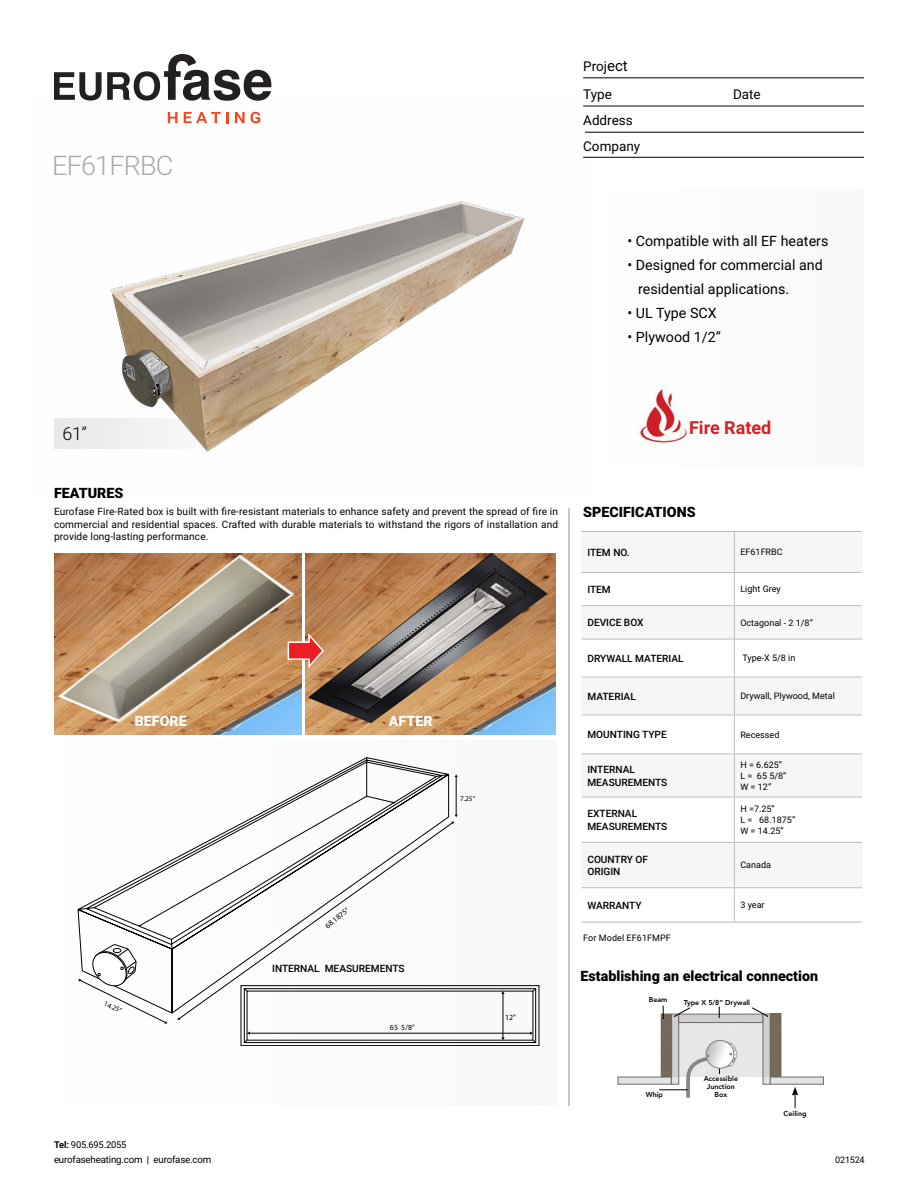
<style>
.page{position:relative;width:918px;height:1188px;background:#fff}
.page>*{position:absolute;margin:0;border:0;box-sizing:border-box;transform-origin:0 0}
.t1{font:300 27px "Roboto";letter-spacing:-.03em;color:#a7a9ac}
.t2{font:700 18px "Roboto";color:#d32027}
.t3{font:300 18px "Roboto";color:#000}
.t4{font:14.25px/24px "Roboto";color:#000}
.t5{font:900 14.25px "Roboto";color:#000}
.t6{font:900 14.25px "Roboto";color:#fff}
.t7{font:13.5px/27.6px "Roboto";color:#000}
.t8{font:10.2px/12.8px "Roboto";letter-spacing:.01em;color:#000;text-align:justify}
.t9{font:500 10.2px/12.8px "Roboto";color:#000}
.t10{font:9.75px "Roboto";letter-spacing:-.02em;color:#000}
.t11{font:9.3px "Roboto";letter-spacing:-.02em;color:#000}
.t12{font:9px/10.8px "Roboto";color:#000}
.t13{font:7.8px "Myriad Pro";color:#000}
.t14{font:7.2px "Myriad Pro";color:#000}
.t15{font:800 7.05px/8.1px "Avenir LT Std";color:#000;text-align:center}
.s1{font-size:15px}
.s2{font-weight:700}
</style>
<div class="page">
<hr style="left:583px;top:157px;width:281px;height:1px;background:#000">
<hr style="left:583px;top:78px;width:281px;height:1px;background:#000">
<hr style="left:583px;top:106px;width:281px;height:1px;background:#000">
<hr style="left:585px;top:132px;width:279px;height:1px;background:#000">
<svg style="left:54px;top:54px;width:217px;height:39px"></svg>
<img style="left:54px;top:93px;width:540px;height:359px">
<div style="left:606px;top:189px;width:258px;height:278px;background:#fbfbfb"></div>
<div style="left:54px;top:741px;width:502px;height:365px;background:#fafafa"></div>
<svg style="left:581px;top:532px;width:281px;height:356px;fill:#f6f6f6"></svg>
<hr style="left:734px;top:573px;width:1px;height:33px;background:#bcbec0">
<hr style="left:734px;top:797px;width:1px;height:45px;background:#bcbec0">
<hr style="left:734px;top:843px;width:1px;height:45px;background:#bcbec0">
<hr style="left:581px;top:888px;width:153px;height:1px;background:#bcbec0">
<hr style="left:734px;top:888px;width:128px;height:1px;background:#bcbec0">
<hr style="left:734px;top:888px;width:1px;height:34px;background:#bcbec0">
<hr style="left:581px;top:531px;width:153px;height:1px;background:#bcbec0">
<hr style="left:734px;top:531px;width:128px;height:1px;background:#bcbec0">
<hr style="left:734px;top:532px;width:1px;height:40px;background:#bcbec0">
<hr style="left:581px;top:572px;width:153px;height:1px;background:#bcbec0">
<hr style="left:734px;top:572px;width:128px;height:1px;background:#bcbec0">
<hr style="left:581px;top:605px;width:153px;height:1px;background:#bcbec0">
<hr style="left:734px;top:605px;width:128px;height:1px;background:#bcbec0">
<hr style="left:734px;top:606px;width:1px;height:33px;background:#bcbec0">
<hr style="left:581px;top:639px;width:153px;height:1px;background:#bcbec0">
<hr style="left:734px;top:639px;width:128px;height:1px;background:#bcbec0">
<hr style="left:734px;top:639px;width:1px;height:38px;background:#bcbec0">
<hr style="left:581px;top:677px;width:153px;height:1px;background:#bcbec0">
<hr style="left:734px;top:677px;width:128px;height:1px;background:#bcbec0">
<hr style="left:734px;top:677px;width:1px;height:38px;background:#bcbec0">
<hr style="left:581px;top:715px;width:153px;height:1px;background:#bcbec0">
<hr style="left:734px;top:715px;width:128px;height:1px;background:#bcbec0">
<hr style="left:734px;top:715px;width:1px;height:39px;background:#bcbec0">
<hr style="left:581px;top:754px;width:153px;height:1px;background:#bcbec0">
<hr style="left:734px;top:754px;width:128px;height:1px;background:#bcbec0">
<hr style="left:734px;top:754px;width:1px;height:43px;background:#bcbec0">
<hr style="left:581px;top:797px;width:153px;height:1px;background:#bcbec0">
<hr style="left:734px;top:797px;width:128px;height:1px;background:#bcbec0">
<hr style="left:581px;top:842px;width:153px;height:1px;background:#bcbec0">
<hr style="left:734px;top:842px;width:128px;height:1px;background:#bcbec0">
<hr style="left:581px;top:922px;width:153px;height:1px;background:#bcbec0">
<hr style="left:734px;top:922px;width:128px;height:1px;background:#bcbec0">
<hr style="left:569px;top:508px;width:1px;height:598px;background:#939598">
<img style="left:640px;top:389px;width:47px;height:54px">
<svg style="left:77px;top:757px;width:373px;height:257px"></svg>
<svg style="left:179px;top:822px;width:274px;height:197px"></svg>
<hr style="left:456px;top:777px;width:1px;height:38px;background:#000">
<svg style="left:451px;top:815px;width:7px;height:9px"></svg>
<svg style="left:78px;top:944px;width:89px;height:80px"></svg>
<svg style="left:243px;top:988px;width:294px;height:56px"></svg>
<div style="left:241px;top:986px;width:298px;height:60px;border:1px solid #000"></div>
<svg style="left:246px;top:992px;width:288px;height:49px"></svg>
<div style="left:244px;top:989px;width:292px;height:54px;border:1px solid #000"></div>
<div style="left:247px;top:991px;width:286px;height:49px;background:#fff"></div>
<svg style="left:532px;top:988px;width:4px;height:4px"></svg>
<svg style="left:244px;top:988px;width:4px;height:4px"></svg>
<hr style="left:503px;top:993px;width:1px;height:45px;background:#000">
<svg style="left:501px;top:1037px;width:4px;height:3px"></svg>
<hr style="left:249px;top:1033px;width:282px;height:1px;background:#000">
<svg style="left:530px;top:1032px;width:6px;height:11px"></svg>
<svg style="left:244px;top:1032px;width:6px;height:11px"></svg>
<div style="left:618px;top:1077px;width:53px;height:7px;background:#e2e3e4;border:1px solid #6d6e71"></div>
<div style="left:770px;top:1077px;width:53px;height:7px;background:#e2e3e4;border:1px solid #6d6e71"></div>
<svg style="left:792px;top:1087px;width:6px;height:21px"></svg>
<svg style="left:659px;top:1005px;width:122px;height:93px"></svg>
<img style="left:306px;top:554px;width:250px;height:180px">
<img style="left:54px;top:554px;width:247px;height:180px">
<svg style="left:287px;top:631px;width:38px;height:39px"></svg>
<h1 class="t1" style="left:52px;top:147px;width:123px">EF61FRBC</h1>
<h3 class="t7" style="left:583px;top:52px;width:46px">Proj<span class="s1">ect<br></span>Type</h3>
<h3 class="t7" style="left:583px;top:106px;width:59px;line-height:26.4px">Address<br>Company</h3>
<h3 class="t7" style="left:733px;top:80px;width:29px">Date</h3>
<h3 class="t4" style="left:627px;top:229px;width:202px">• Compatible with all EF heaters</h3>
<h3 class="t4" style="left:638px;top:253px;width:186px;text-indent:-11px">• Designed for commercial and residential applications.</h3>
<h3 class="t4" style="left:627px;top:301px;width:91px">• UL Type SCX</h3>
<h3 class="t4" style="left:627px;top:325px;width:95px">• Plywood 1/2”</h3>
<h2 class="t3" style="left:63px;top:421px;width:26px">61”</h2>
<h3 class="t5" style="left:54px;top:483px;width:71px">FEATURES</h3>
<p class="t8" style="left:54px;top:505px;width:506px">Eurofase Fire-Rated box is built with fire-resistant materials to enhance safety and prevent the spread of fire in commercial and residential spaces. Crafted with durable materials to withstand the rigors of installation and provide long-lasting performance.</p>
<h3 class="t6" style="left:135px;top:711px;width:54px">BEFORE</h3>
<h3 class="t6" style="left:389px;top:711px;width:45px">AFTER</h3>
<p class="t14" style="left:460px;top:794px;width:17px">7.25”</p>
<p class="t14" style="left:106px;top:999px;width:20px;rotate:25deg">14.25”</p>
<p class="t13" style="left:323px;top:923px;width:30px;rotate:-38deg">68.1875”</p>
<p class="t9" style="left:272px;top:962px;width:134px">INTERNAL MEASUREMENTS</p>
<p class="t13" style="left:390px;top:1023px;width:26px">65 5/8”</p>
<p class="t13" style="left:505px;top:1012px;width:12px">12”</p>
<p class="t11" style="left:54px;top:1138px;width:74px"><span class="s2">Tel:</span> 905.695.2055</p>
<p class="t10" style="left:54px;top:1153px;width:159px">eurofaseheating.com | eurofase.com</p>
<h2 class="t2" style="left:689px;top:415px;width:84px">Fire Rated</h2>
<h3 class="t5" style="left:583px;top:502px;width:114px">SPECIFICATIONS</h3>
<p class="t9" style="left:587px;top:545px;width:44px">ITEM NO.</p>
<p class="t12" style="left:740px;top:546px;width:44px">EF61FRBC</p>
<p class="t9" style="left:587px;top:582px;width:25px">ITEM</p>
<p class="t12" style="left:740px;top:584px;width:42px">Light Grey</p>
<p class="t9" style="left:587px;top:616px;width:58px">DEVICE BOX</p>
<p class="t12" style="left:740px;top:617px;width:74px">Octagonal - 2 1/8”</p>
<p class="t9" style="left:587px;top:651px;width:98px">DRYWALL MATERIAL</p>
<p class="t12" style="left:742px;top:652px;width:54px">Type-X 5/8 in</p>
<p class="t9" style="left:587px;top:689px;width:50px">MATERIAL</p>
<p class="t12" style="left:740px;top:690px;width:96px">Drywall, Plywood, Metal</p>
<p class="t9" style="left:587px;top:728px;width:81px">MOUNTING TYPE</p>
<p class="t12" style="left:740px;top:729px;width:41px">Recessed</p>
<p class="t9" style="left:587px;top:762px;width:81px">INTERNAL<br>MEASUREMENTS</p>
<p class="t12" style="left:740px;top:759px;width:48px">H = 6.625”<br>L = 65 5/8”<br>W = 12”</p>
<p class="t9" style="left:587px;top:807px;width:81px">EXTERNAL<br>MEASUREMENTS</p>
<p class="t12" style="left:740px;top:803px;width:56px">H =7.25”<br>L = 68.1875”<br>W = 14.25”</p>
<p class="t9" style="left:587px;top:852px;width:62px">COUNTRY OF<br>ORIGIN</p>
<p class="t12" style="left:740px;top:860px;width:32px">Canada</p>
<p class="t9" style="left:587px;top:898px;width:56px">WARRANTY</p>
<p class="t12" style="left:740px;top:899px;width:26px">3 year</p>
<p class="t12" style="left:583px;top:932px;width:89px">For Model EF61FMPF</p>
<h3 class="t5" style="left:580px;top:965px;width:239px">Establishing an electrical connection</h3>
<p class="t15" style="left:649px;top:996px;width:20px">Beam</p>
<p class="t15" style="left:684px;top:998px;width:68px">Type X 5/8” Drywall</p>
<p class="t15" style="left:646px;top:1091px;width:19px">Whip</p>
<p class="t15" style="left:704px;top:1074px;width:36px">Accessible<br>Junction<br>Box</p>
<p class="t15" style="left:784px;top:1109px;width:24px">Ceiling</p>
<p class="t12" style="left:835px;top:1154px;width:31px">021524</p>
</div>
